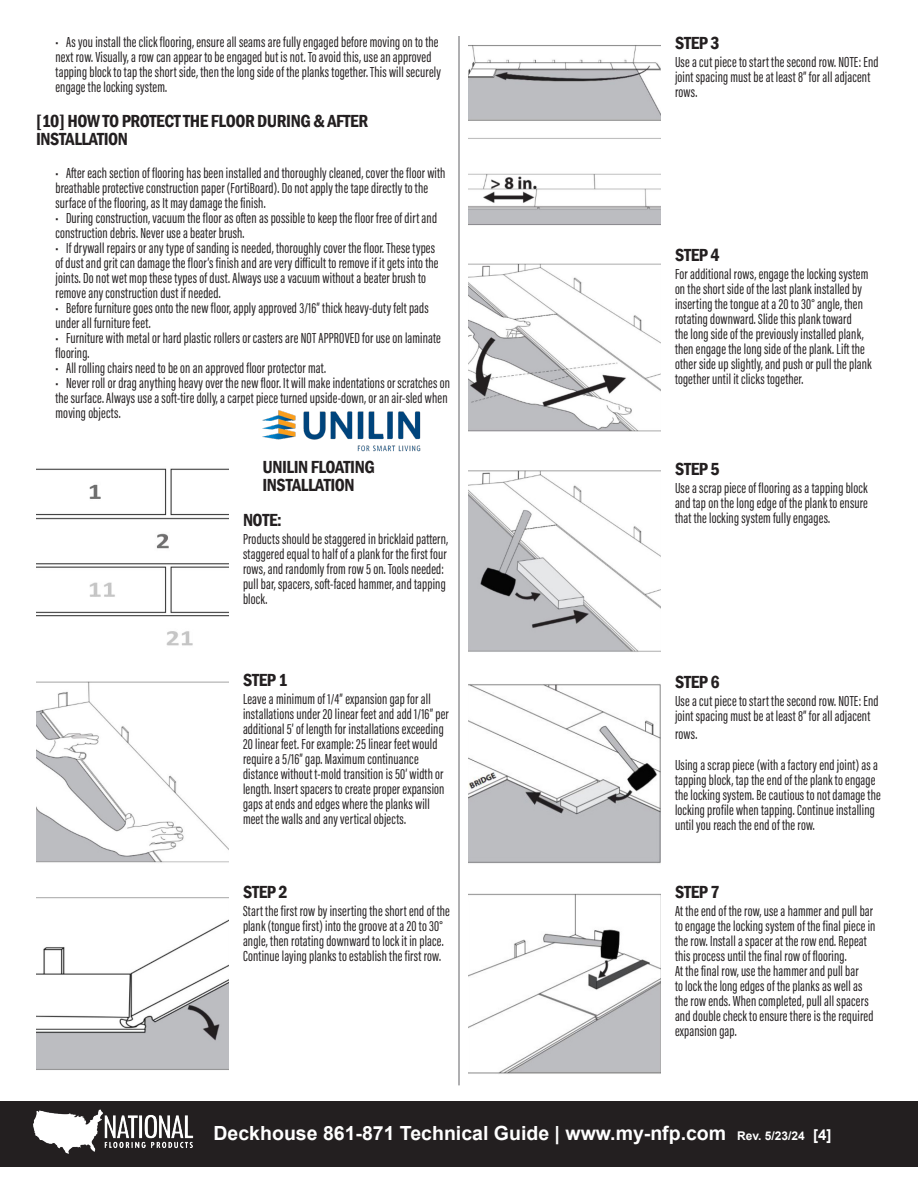
<style>
.page{position:relative;width:918px;height:1188px;background:#fff}
.page>*{position:absolute;margin:0;border:0;box-sizing:border-box;transform-origin:0 0}
.t1{font:700 19.5px "Arial";color:#fff}
.Body_Text_HEADER{font:600 condensed 18px/18px "Franklin Gothic";letter-spacing:-.025em;color:#231f20}
.Body_Text{font:15px/15px "Acumin Pro Extra Cond";letter-spacing:.01em;color:#231f20}
.Body_Text_HEADER-2{font:15px/15px "Acumin Pro Extra Cond";letter-spacing:.01em;color:#231f20}
.s1{font-size:12px}
.s2{font-size:15px}
</style>
<div class="page">
<div style="left:0;top:1101px;width:918px;height:66px;background:#231f20"></div>
<img style="left:33px;top:1109px;width:161px;height:45px">
<hr style="left:459px;top:36px;width:1px;height:1049px;background:#616164">
<img style="left:36px;top:468px;width:192px;height:178px">
<img style="left:262px;top:410px;width:159px;height:42px">
<img style="left:36px;top:681px;width:192px;height:182px">
<img style="left:36px;top:897px;width:192px;height:173px">
<img style="left:468px;top:263px;width:192px;height:168px">
<img style="left:468px;top:45px;width:192px;height:181px">
<img style="left:468px;top:471px;width:192px;height:181px">
<img style="left:468px;top:684px;width:192px;height:180px">
<img style="left:468px;top:893px;width:192px;height:181px">
<p class="Body_Text" style="left:56px;top:34px;width:387px">• As you install the click flooring, ensure all seams are fully engaged before moving on to the next row. Visually, a row can appear to be engaged but is not. To avoid this, use an approved tapping block to tap the short side, then the long side of the planks together. This will securely engage the locking system.</p>
<p class="Body_Text_HEADER" style="left:36px;top:111px;width:334px">[10] HOW TO PROTECT THE FLOOR DURING &amp; AFTER<br>INSTALLATION</p>
<p class="Body_Text" style="left:56px;top:165px;width:392px">• After each section of flooring has been installed and thoroughly cleaned, cover the floor with breathable protective construction paper (FortiBoard). Do not apply the tape directly to the surface of the flooring, as It may damage the finish.</p>
<p class="Body_Text" style="left:56px;top:210px;width:383px">• During construction, vacuum the floor as often as possible to keep the floor free of dirt and construction debris. Never use a beater brush.</p>
<p class="Body_Text" style="left:56px;top:240px;width:385px">• If drywall repairs or any type of sanding is needed, thoroughly cover the floor. These types of dust and grit can damage the floor’s finish and are very difficult to remove if it gets into the joints. Do not wet mop these types of dust. Always use a vacuum without a beater brush to remove any construction dust if needed.</p>
<p class="Body_Text" style="left:56px;top:300px;width:375px">• Before furniture goes onto the new floor, apply approved 3/16” thick heavy-duty felt pads under all furniture feet.</p>
<p class="Body_Text" style="left:56px;top:330px;width:387px">• Furniture with metal or hard plastic rollers or casters are NOT APPROVED for use on laminate flooring.</p>
<p class="Body_Text" style="left:56px;top:360px;width:272px">• All rolling chairs need to be on an approved floor protector mat.</p>
<p class="Body_Text" style="left:56px;top:375px;width:396px">• Never roll or drag anything heavy over the new floor. It will make indentations or scratches on the surface. Always use a soft-tire dolly, a carpet piece turned upside-down, or an air-sled when moving objects.</p>
<p class="Body_Text_HEADER" style="left:262px;top:458px;width:114px">UNILIN FLOATING<br>INSTALLATION</p>
<p class="Body_Text_HEADER" style="left:243px;top:511px;width:40px">NOTE:</p>
<p class="Body_Text" style="left:243px;top:531px;width:207px">Products should be staggered in bricklaid pattern, staggered equal to half of a plank for the first four rows, and randomly from row 5 on. Tools needed: pull bar, spacers, soft-faced hammer, and tapping block.</p>
<p class="Body_Text_HEADER" style="left:243px;top:671px;width:46px">STEP 1</p>
<p class="Body_Text" style="left:243px;top:691px;width:207px">Leave a minimum of 1/4” expansion gap for all installations under 20 linear feet and add 1/16” per additional 5’ of length for installations exceeding 20 linear feet. For example: 25 linear feet would require a 5/16” gap. Maximum continuance distance without t-mold transition is 50’ width or length. Insert spacers to create proper expansion gaps at ends and edges where the planks will meet the walls and any vertical objects.</p>
<p class="Body_Text_HEADER" style="left:243px;top:883px;width:46px">STEP 2</p>
<p class="Body_Text" style="left:243px;top:904px;width:208px">Start the first row by inserting the short end of the plank (tongue first) into the groove at a 20 to 30° angle, then rotating downward to lock it in place.<br>Continue laying planks to establish the first row.</p>
<p class="Body_Text_HEADER" style="left:675px;top:33px;width:46px">STEP 3</p>
<p class="Body_Text" style="left:675px;top:54px;width:205px">Use a cut piece to start the second row. NOTE: End joint spacing must be at least 8” for all adjacent rows.</p>
<p class="Body_Text_HEADER" style="left:675px;top:246px;width:46px">STEP 4</p>
<p class="Body_Text" style="left:675px;top:266px;width:198px">For additional rows, engage the locking system on the short side of the last plank installed by inserting the tongue at a 20 to 30° angle, then rotating downward. Slide this plank toward<br>the long side of the previously installed plank, then engage the long side of the plank. Lift the other side up slightly, and push or pull the plank together until it clicks together.</p>
<p class="Body_Text_HEADER" style="left:675px;top:460px;width:46px">STEP 5</p>
<p class="Body_Text" style="left:675px;top:481px;width:194px;text-align:justify">Use a scrap piece of flooring as a tapping block and tap on the long edge of the plank to ensure that the locking system fully engages.</p>
<p class="Body_Text_HEADER" style="left:675px;top:672px;width:46px">STEP 6</p>
<p class="Body_Text" style="left:675px;top:693px;width:205px">Use a cut piece to start the second row. NOTE: End joint spacing must be at least 8” for all adjacent</p>
<p class="Body_Text" style="left:675px;top:726px;width:24px">rows.</p>
<p class="Body_Text_HEADER-2" style="left:675px;top:758px;width:207px">Using a scrap piece (with a factory end joint) as a tapping block, tap the end of the plank to engage the locking system. Be cautious to not damage the locking profile when tapping. Continue installing until you reach the end of the row.</p>
<p class="Body_Text_HEADER" style="left:675px;top:882px;width:46px">STEP 7</p>
<p class="Body_Text" style="left:675px;top:903px;width:202px">At the end of the row, use a hammer and pull bar to engage the locking system of the final piece in the row. Install a spacer at the row end. Repeat this process until the final row of flooring.</p>
<p class="Body_Text" style="left:675px;top:963px;width:200px">At the final row, use the hammer and pull bar<br>to lock the long edges of the planks as well as the row ends. When completed, pull all spacers and double check to ensure there is the required expansion gap.</p>
<h1 class="t1" style="left:214px;top:1119px;width:619px">Deckhouse 861-871 Technical Guide | www.my-nfp.com <span class="s1">Rev. 5/23/24</span> <span class="s2">[4]</span></h1>
</div>
